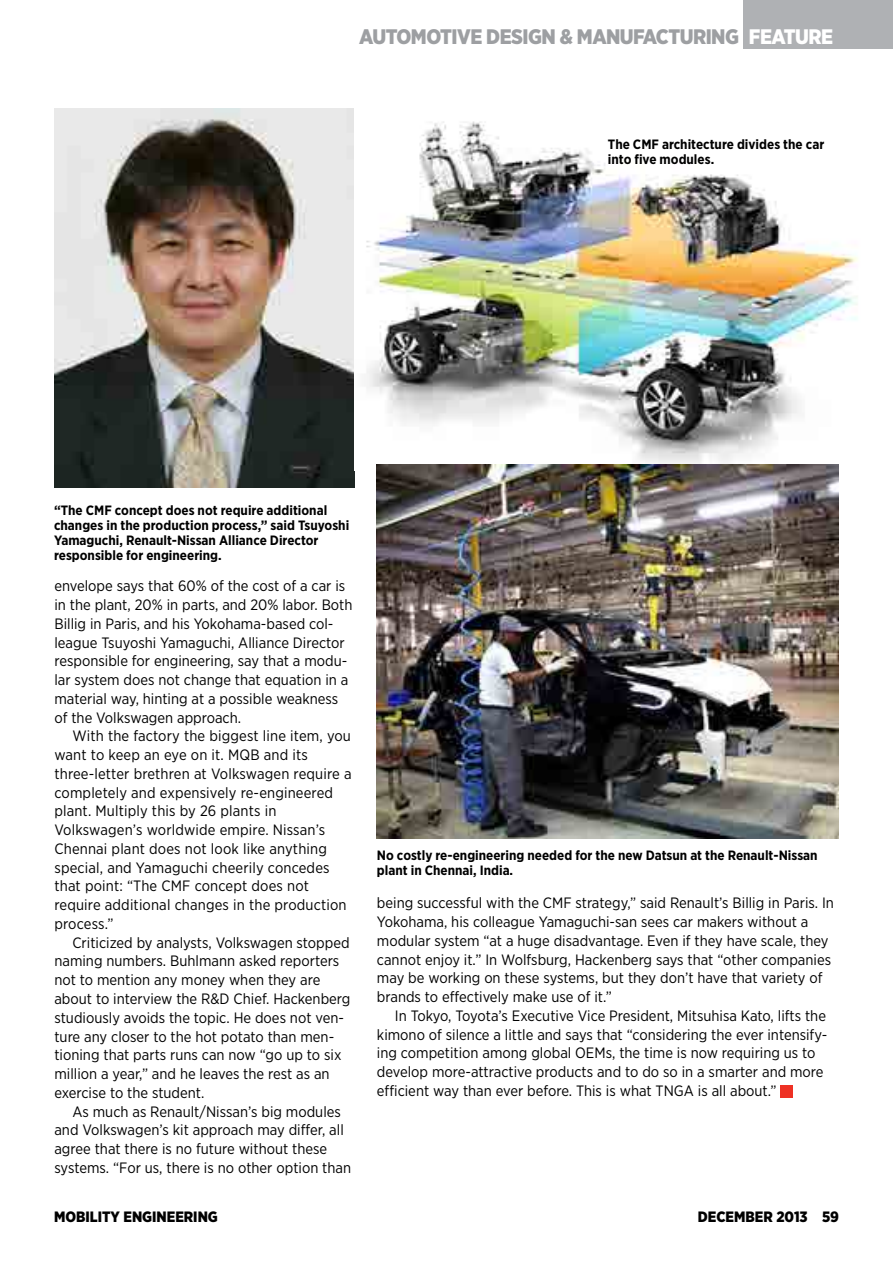
<style>
.page{position:relative;width:893px;height:1263px;background:#fff}
.page>*{position:absolute;margin:0;border:0;box-sizing:border-box;transform-origin:0 0}
.t1{font:900 21px "Gotham Narrow";letter-spacing:-.025em;color:#9d9fa2}
.t2{font:15px/18.8px "Gotham Narrow";color:#000}
.t3{font:900 15px "Gotham Narrow";color:#000}
.t4{font:700 13.5px/15px "Gotham Narrow";color:#000}
.s1{color:#fff}
</style>
<div class="page">
<div style="left:744px;top:0;width:149px;height:48px;background:#afb1b4"></div>
<img style="left:54px;top:108px;width:300px;height:380px">
<div style="left:781px;top:1086px;width:12px;height:12px;background:#ee3124"></div>
<img style="left:366px;top:121px;width:492px;height:350px">
<img style="left:377px;top:464px;width:462px;height:374px">
<h1 class="t1" style="left:359px;top:23px;width:475px">AUTOMOTIVE DESIGN &amp; MANUFACTURING <span class="s1">FEATURE</span></h1>
<p class="t4" style="left:608px;top:136px;width:218px">The CMF architecture divides the car into five modules.</p>
<p class="t4" style="left:54px;top:502px;width:297px">“The CMF concept does not require additional changes in the production process,” said Tsuyoshi Yamaguchi, Renault-Nissan Alliance Director responsible for engineering.</p>
<p class="t2" style="left:54px;top:576px;width:300px">envelope says that 60% of the cost of a car is in the plant, 20% in parts, and 20% labor. Both Billig in Paris, and his Yokohama-based col&shy;league Tsuyoshi Yamaguchi, Alliance Director responsible for engineering, say that a modu&shy;lar system does not change that equation in a material way, hinting at a possible weakness of the Volkswagen approach.</p>
<p class="t2" style="left:54px;top:726px;width:299px;text-indent:18px">With the factory the biggest line item, you want to keep an eye on it. MQB and its three-letter brethren at Volkswagen require a completely and expensively re-engineered plant. Multiply this by 26 plants in Volkswagen’s worldwide empire. Nissan’s Chennai plant does not look like anything special, and Yamaguchi cheerily concedes that point: “The CMF concept does not require additional changes in the production process.”</p>
<p class="t2" style="left:54px;top:933px;width:298px;text-indent:18px">Criticized by analysts, Volkswagen stopped naming numbers. Buhlmann asked reporters not to mention any money when they are about to interview the R&amp;D Chief. Hackenberg studiously avoids the topic. He does not ven&shy;ture any closer to the hot potato than men&shy;tioning that parts runs can now “go up to six million a year,” and he leaves the rest as an exercise to the student.</p>
<p class="t2" style="left:54px;top:1101px;width:298px;text-indent:18px">As much as Renault/Nissan’s big modules and Volkswagen’s kit approach may differ, all agree that there is no future without these systems. “For us, there is no other option than</p>
<p class="t4" style="left:377px;top:847px;width:442px">No costly re-engineering needed for the new Datsun at the Renault-Nissan plant in Chennai, India.</p>
<p class="t2" style="left:377px;top:893px;width:459px">being successful with the CMF strategy,” said Renault’s Billig in Paris. In Yokohama, his colleague Yamaguchi-san sees car makers without a modular system “at a huge disadvantage. Even if they have scale, they cannot enjoy it.” In Wolfsburg, Hackenberg says that “other companies may be working on these systems, but they don’t have that variety of brands to effectively make use of it.”</p>
<p class="t2" style="left:377px;top:1006px;width:452px;text-indent:18px">In Tokyo, Toyota’s Executive Vice President, Mitsuhisa Kato, lifts the kimono of silence a little and says that “considering the ever intensify&shy;ing competition among global OEMs, the time is now requiring us to develop more-attractive products and to do so in a smarter and more efficient way than ever before. This is what TNGA is all about.”</p>
<p class="t3" style="left:54px;top:1207px;width:165px">MOBILITY ENGINEERING</p>
<p class="t3" style="left:698px;top:1207px;width:143px">DECEMBER 2013 59</p>
</div>
